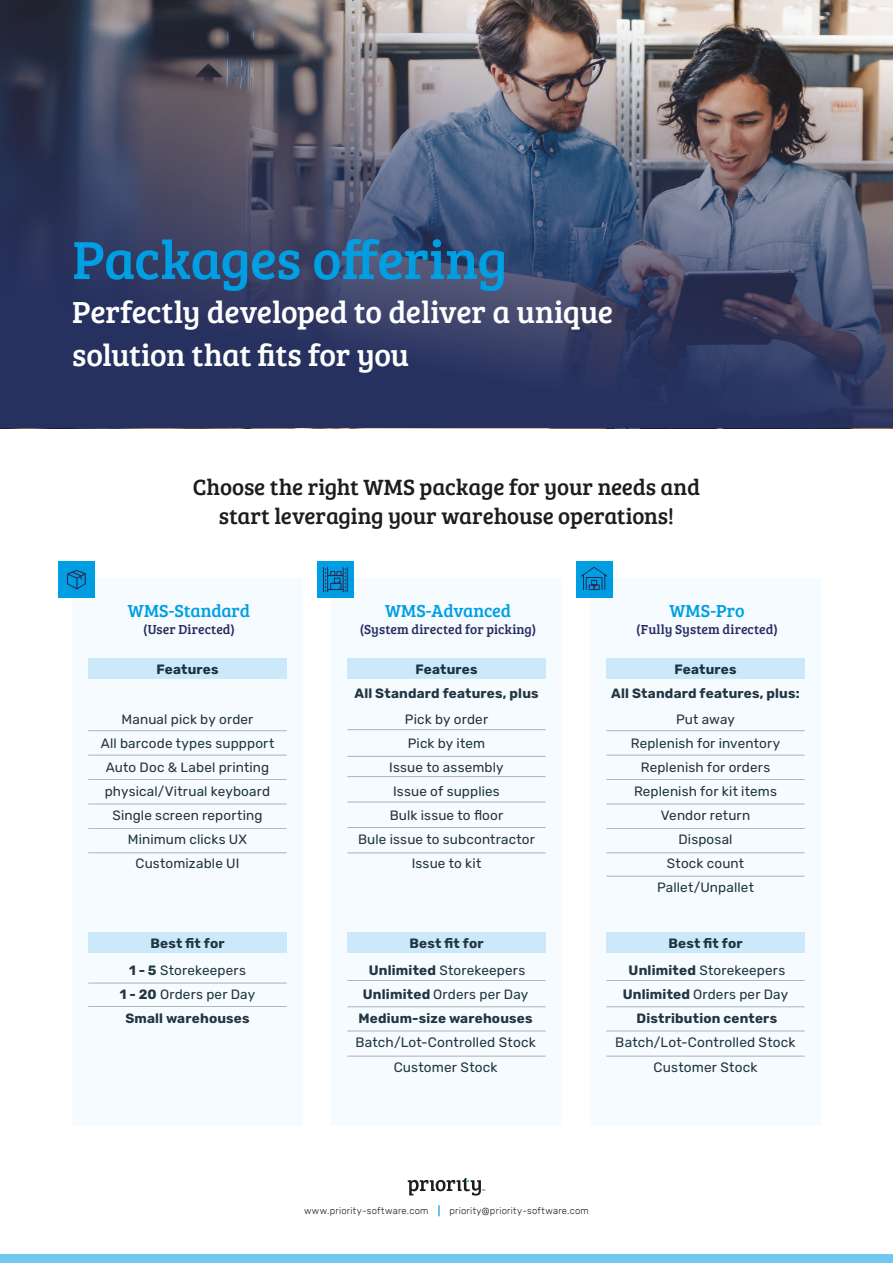
<style>
.page{position:relative;width:893px;height:1263px;background:#fff}
.page>*{position:absolute;margin:0;border:0;box-sizing:border-box;transform-origin:0 0}
.t1{font:55.5px "Bree Serif";letter-spacing:-.01em;color:#009fe3}
.t2{font:31.5px/43.5px "Bree Serif";letter-spacing:-.015em;color:#fff}
.t3{font:22.8px/28.5px "Bree Serif";letter-spacing:-.005em;color:#1d1d1b;text-align:center}
.t4{font:18px "Bree Serif";color:#009fe3}
.t5{font:13.65px/24.3px "Rubik";letter-spacing:.01em;color:#223541;text-align:center}
.t6{font:13.5px/24px "Rubik";letter-spacing:.01em;color:#223541;text-align:center}
.t7{font:700 13.5px "Rubik";letter-spacing:.015em;color:#223541}
.t8{font:13.5px "Bree Serif";letter-spacing:.01em;color:#242d5f}
.t9{font:300 9.45px "Rubik";letter-spacing:.025em;color:#1d1d1b}
.s1{font-weight:700}
.s2{font-weight:700;font-size:13.65px}
</style>
<div class="page">
<div style="left:331px;top:578px;width:231px;height:547px;background:#f5fbfe"></div>
<div style="left:590px;top:578px;width:231px;height:547px;background:#f5fbfe"></div>
<div style="left:72px;top:578px;width:231px;height:547px;background:#f5fbfe"></div>
<hr style="left:347px;top:853px;width:199px;height:1px;background:#b0b7bc">
<hr style="left:347px;top:827px;width:199px;height:1px;background:#b0b7bc">
<hr style="left:606px;top:876px;width:199px;height:1px;background:#b0b7bc">
<hr style="left:606px;top:852px;width:199px;height:1px;background:#b0b7bc">
<hr style="left:88px;top:852px;width:199px;height:1px;background:#b0b7bc">
<hr style="left:606px;top:828px;width:199px;height:1px;background:#b0b7bc">
<hr style="left:88px;top:828px;width:199px;height:1px;background:#b0b7bc">
<hr style="left:606px;top:804px;width:199px;height:1px;background:#b0b7bc">
<hr style="left:88px;top:804px;width:199px;height:1px;background:#b0b7bc">
<hr style="left:347px;top:802px;width:199px;height:1px;background:#b0b7bc">
<hr style="left:606px;top:779px;width:199px;height:1px;background:#b0b7bc">
<hr style="left:88px;top:779px;width:199px;height:1px;background:#b0b7bc">
<hr style="left:347px;top:776px;width:199px;height:1px;background:#b0b7bc">
<hr style="left:606px;top:755px;width:199px;height:1px;background:#b0b7bc">
<hr style="left:88px;top:755px;width:199px;height:1px;background:#b0b7bc">
<hr style="left:347px;top:756px;width:199px;height:1px;background:#b0b7bc">
<hr style="left:606px;top:1056px;width:199px;height:1px;background:#b0b7bc">
<hr style="left:606px;top:1031px;width:199px;height:1px;background:#b0b7bc">
<hr style="left:606px;top:1006px;width:199px;height:1px;background:#b0b7bc">
<hr style="left:606px;top:980px;width:199px;height:1px;background:#b0b7bc">
<hr style="left:347px;top:1056px;width:199px;height:1px;background:#b0b7bc">
<hr style="left:347px;top:1031px;width:199px;height:1px;background:#b0b7bc">
<hr style="left:347px;top:1006px;width:199px;height:1px;background:#b0b7bc">
<hr style="left:347px;top:980px;width:199px;height:1px;background:#b0b7bc">
<hr style="left:88px;top:1006px;width:199px;height:1px;background:#b0b7bc">
<hr style="left:88px;top:983px;width:199px;height:1px;background:#b0b7bc">
<hr style="left:606px;top:730px;width:199px;height:1px;background:#b0b7bc">
<hr style="left:88px;top:730px;width:199px;height:1px;background:#b0b7bc">
<hr style="left:347px;top:729px;width:199px;height:1px;background:#b0b7bc">
<svg style="left:438px;top:1205px;width:2px;height:11px"></svg>
<div style="left:0;top:1254px;width:893px;height:9px;background:#72c7f0"></div>
<img style="left:0;top:0;width:893px;height:428px">
<div style="left:317px;top:561px;width:37px;height:37px;background:#009fe3"></div>
<div style="left:58px;top:561px;width:37px;height:37px;background:#009fe3"></div>
<div style="left:576px;top:561px;width:37px;height:37px;background:#009fe3"></div>
<svg style="left:323px;top:567px;width:25px;height:26px"></svg>
<svg style="left:581px;top:566px;width:27px;height:24px"></svg>
<svg style="left:67px;top:570px;width:19px;height:19px"></svg>
<div style="left:88px;top:658px;width:199px;height:20px;background:#cbe9fb"></div>
<div style="left:88px;top:932px;width:199px;height:21px;background:#cbe9fb"></div>
<div style="left:347px;top:658px;width:199px;height:20px;background:#cbe9fb"></div>
<div style="left:347px;top:932px;width:199px;height:21px;background:#cbe9fb"></div>
<div style="left:606px;top:658px;width:199px;height:20px;background:#cbe9fb"></div>
<div style="left:606px;top:932px;width:199px;height:21px;background:#cbe9fb"></div>
<svg style="left:408px;top:1178px;width:77px;height:17px"></svg>
<p class="t1" style="left:72px;top:219px;width:437px">Packages offering</p>
<p class="t2" style="left:72px;top:288px;width:542px">Perfectly developed to deliver a unique solution that fits for you</p>
<h3 class="t3" style="left:193px;top:472px;width:509px">Choose the right WMS package for your needs and start leveraging your warehouse operations!</h3>
<p class="t4" style="left:128px;top:598px;width:124px">WMS-Standard</p>
<p class="t8" style="left:143px;top:619px;width:94px">(User Directed(</p>
<p class="t7" style="left:156px;top:661px;width:64px">Features</p>
<p class="t6" style="left:101px;top:707px;width:175px">Manual pick by order<br>All barcode types suppport<br>Auto Doc &amp; Label printing physical/Vitrual keyboard<br>Single screen reporting<br>Minimum clicks UX<br>Customizable UI</p>
<p class="t7" style="left:150px;top:935px;width:89px">Best fit for-</p>
<p class="t6" style="left:120px;top:958px;width:137px"><span class="s1">5-1</span> Storekeepers<br><span class="s1">-1 20</span> Orders per Day<br><span class="s1">Small warehouses</span></p>
<p class="t4" style="left:385px;top:598px;width:127px">WMS-Advanced</p>
<p class="t8" style="left:360px;top:619px;width:178px">(System directed for picking(</p>
<p class="t7" style="left:415px;top:661px;width:64px">Features</p>
<p class="t7" style="left:354px;top:686px;width:186px">All Standard features, plus</p>
<p class="t6" style="left:389px;top:707px;width:116px">Pick by order<br>Pick by item<br>Issue to assembly<br>Issue of supplies</p>
<p class="t6" style="left:390px;top:803px;width:115px">Bulk issue to floor</p>
<p class="t6" style="left:358px;top:827px;width:178px">Bule issue to subcontractor<br>Issue to kit</p>
<p class="t7" style="left:409px;top:935px;width:89px">Best fit for-</p>
<p class="t6" style="left:369px;top:958px;width:158px"><span class="s2">Unlimited</span> Storekeepers</p>
<p class="t6" style="left:363px;top:983px;width:167px"><span class="s2">Unlimited</span> Orders per Day</p>
<p class="t7" style="left:359px;top:1011px;width:175px">Medium-size warehouses</p>
<p class="t5" style="left:355px;top:1031px;width:182px">Batch/Lot-Controlled Stock<br>Customer Stock</p>
<p class="t4" style="left:669px;top:598px;width:77px">WMS-Pro</p>
<p class="t8" style="left:636px;top:619px;width:143px">(Fully System directed(</p>
<p class="t7" style="left:674px;top:661px;width:64px">Features</p>
<p class="t7" style="left:611px;top:686px;width:190px">All Standard features, plus:</p>
<p class="t6" style="left:631px;top:707px;width:151px">Put away<br>Replenish for inventory<br>Replenish for orders<br>Replenish for kit items<br>Vendor return<br>Disposal<br>Stock count<br>Pallet/Unpallet</p>
<p class="t7" style="left:668px;top:935px;width:89px">Best fit for-</p>
<p class="t6" style="left:623px;top:958px;width:167px"><span class="s2">Unlimited</span> Storekeepers<br><span class="s2">Unlimited</span> Orders per Day<br><span class="s1">Distribution centers</span></p>
<p class="t5" style="left:615px;top:1031px;width:182px">Batch/Lot-Controlled Stock<br>Customer Stock</p>
<p class="t9" style="left:304px;top:1205px;width:126px">www.priority-software.com</p>
<p class="t9" style="left:449px;top:1205px;width:141px">priority@priority-software.com</p>
</div>
